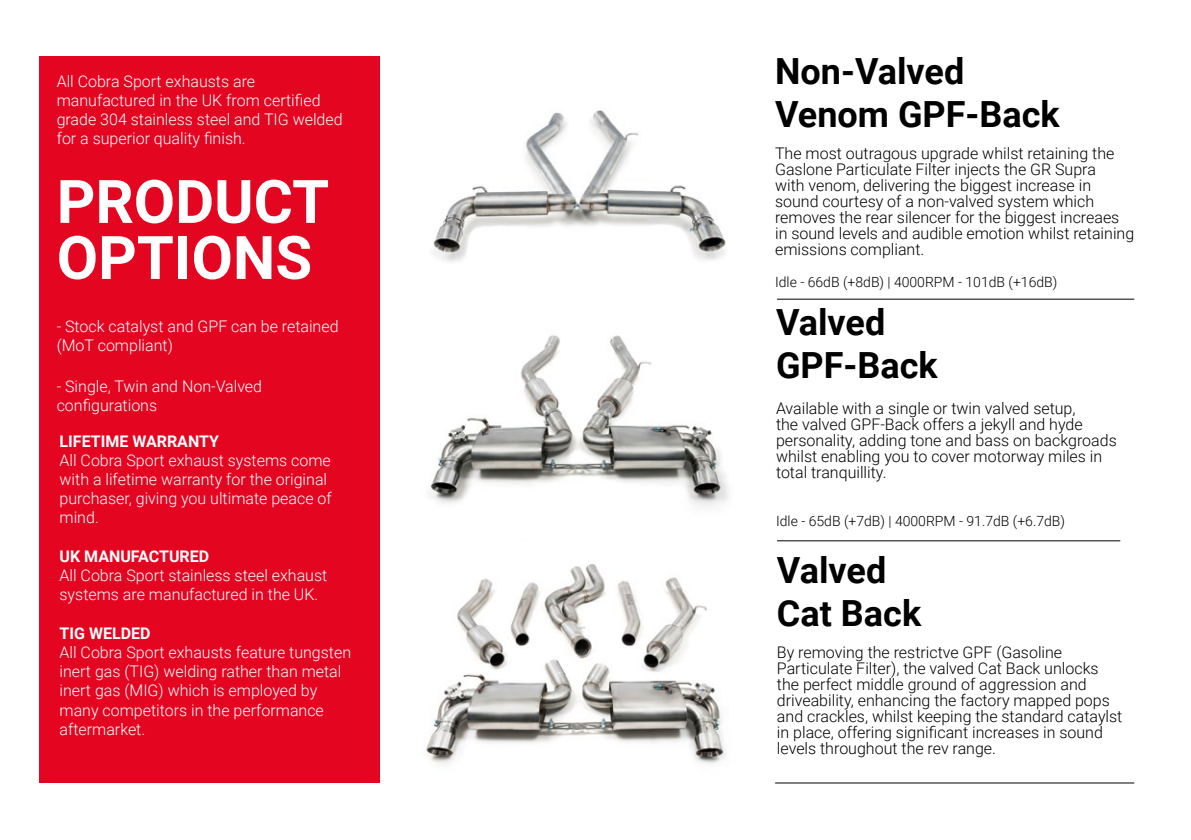
<style>
.page{position:relative;width:1191px;height:840px;background:#fff}
.page>*{position:absolute;margin:0;border:0;box-sizing:border-box;transform-origin:0 0}
.t1{font:700 60px/56px "Roboto";color:#fff}
.t2{font:700 36px/43.2px "Roboto";color:#000}
.t3{font:300 16px/16px "Roboto";color:#000}
.t4{font:300 16px/19.2px "Roboto";color:#fff}
.t5{font:700 16px "Roboto";color:#fff}
.t6{font:300 14px "Roboto";color:#000}
</style>
<div class="page">
<div style="left:40px;top:56px;width:340px;height:726px;background:#e40521"></div>
<hr style="left:777px;top:298px;width:357px;height:1px;background:#000">
<hr style="left:777px;top:540px;width:343px;height:1px;background:#000">
<img style="left:433px;top:110px;width:293px;height:152px">
<img style="left:426px;top:335px;width:303px;height:430px">
<hr style="left:775px;top:782px;width:359px;height:1px;background:#000">
<p class="t4" style="left:57px;top:71px;width:287px">All Cobra Sport exhausts are manufactured in the UK from certified grade 304 stainless steel and TIG welded for a superior quality finish.</p>
<h1 class="t1" style="left:57px;top:171px;width:274px">PRODUCT<br>OPTIONS</h1>
<p class="t4" style="left:57px;top:315px;width:283px">- Stock catalyst and GPF can be retained (MoT compliant)</p>
<p class="t4" style="left:57px;top:375px;width:207px">- Single, Twin and Non-Valved configurations</p>
<p class="t5" style="left:60px;top:429px;width:161px">LIFETIME WARRANTY</p>
<p class="t4" style="left:60px;top:449px;width:274px">All Cobra Sport exhaust systems come with a lifetime warranty for the original purchaser, giving you ultimate peace of mind.</p>
<p class="t5" style="left:60px;top:544px;width:151px">UK MANUFACTURED</p>
<p class="t4" style="left:60px;top:565px;width:269px">All Cobra Sport stainless steel exhaust systems are manufactured in the UK.</p>
<p class="t5" style="left:60px;top:621px;width:92px">TIG WELDED</p>
<p class="t4" style="left:60px;top:641px;width:293px">All Cobra Sport exhausts feature tungsten inert gas (TIG) welding rather than metal inert gas (MIG) which is employed by many competitors in the performance aftermarket.</p>
<h2 class="t2" style="left:775px;top:48px;width:286px">Non-Valved<br>Venom GPF-Back</h2>
<p class="t3" style="left:775px;top:144px;width:361px">The most outragous upgrade whilst retaining the Gaslone Particulate Filter injects the GR Supra<br>with venom, delivering the biggest increase in sound courtesy of a non-valved system which removes the rear silencer for the biggest increaes in sound levels and audible emotion whilst retaining emissions compliant.</p>
<p class="t6" style="left:775px;top:272px;width:284px">Idle - 66dB (+8dB) | 4000RPM - 101dB (+16dB)</p>
<h2 class="t2" style="left:776px;top:299px;width:163px">Valved<br>GPF-Back</h2>
<p class="t3" style="left:776px;top:399px;width:342px">Available with a single or twin valved setup,<br>the valved GPF-Back offers a jekyll and hyde personality, adding tone and bass on backgroads whilst enabling you to cover motorway miles in total tranquillity.</p>
<p class="t6" style="left:776px;top:510px;width:290px">Idle - 65dB (+7dB) | 4000RPM - 91.7dB (+6.7dB)</p>
<h2 class="t2" style="left:777px;top:547px;width:146px">Valved<br>Cat Back</h2>
<p class="t3" style="left:777px;top:643px;width:347px">By removing the restrictve GPF (Gasoline Particulate Filter), the valved Cat Back unlocks the perfect middle ground of aggression and driveability, enhancing the factory mapped pops and crackles, whilst keeping the standard cataylst in place, offering significant increases in sound levels throughout the rev range.</p>
</div>
